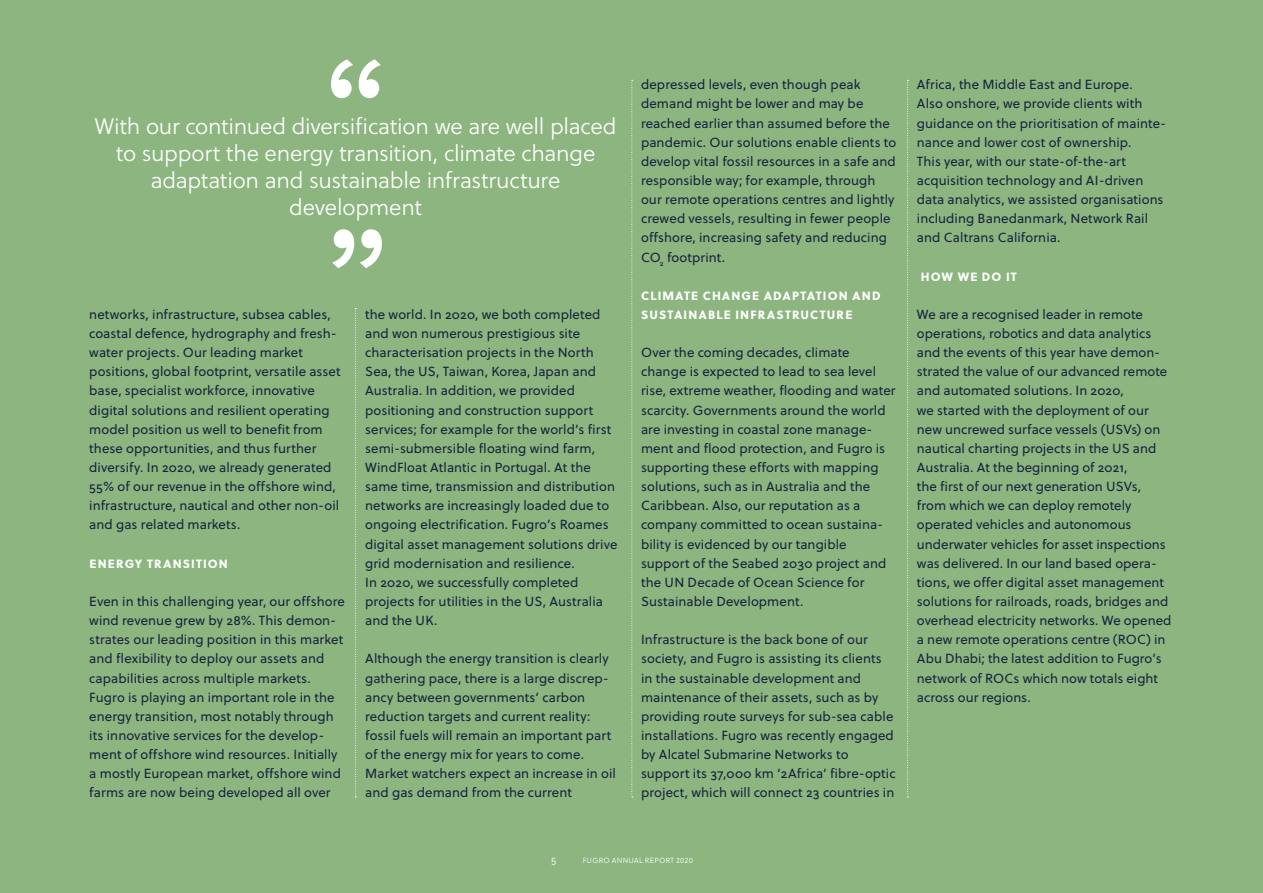
<style>
.page{position:relative;width:1263px;height:893px;background:#8cb57f}
.page>*{position:absolute;margin:0;border:0;box-sizing:border-box;transform-origin:0 0}
.t1{font:22.5px/27px "Soleil Lt";letter-spacing:-.01em;color:#fff;text-align:center}
.t2{font:13.2px/19.2px "Soleil";letter-spacing:.005em;color:#18233f}
.t3{font:12px/19.2px "Soleil Xb";letter-spacing:.095em;color:#fff}
.t4{font:10.5px "Soleil Lt";color:#fff}
.t5{font:7.5px "Soleil Lt";letter-spacing:.04em;color:#fff}
</style>
<div class="page">
<svg style="left:331px;top:59px;width:50px;height:39px"></svg>
<svg style="left:332px;top:229px;width:50px;height:39px"></svg>
<svg style="left:907px;top:80px;width:1px;height:717px"></svg>
<svg style="left:631px;top:80px;width:2px;height:717px"></svg>
<svg style="left:355px;top:308px;width:1px;height:489px"></svg>
<h1 class="t1" style="left:95px;top:113px;width:523px">With our continued diversification we are well placed to support the energy transition, climate change adaptation and sustainable infrastructure development</h1>
<p class="t2" style="left:89px;top:305px;width:253px">networks, infrastructure, subsea cables, coastal defence, hydrography and fresh&shy;water projects. Our leading market positions, global footprint, versatile asset base, specialist workforce, innovative digital solutions and resilient operating model position us well to benefit from these opportunities, and thus further diversify. In 2020, we already generated 55% of our revenue in the offshore wind, infrastructure, nautical and other non-oil and gas related markets.</p>
<p class="t3" style="left:89px;top:554px;width:140px">ENERGY TRANSITION</p>
<p class="t2" style="left:89px;top:592px;width:257px">Even in this challenging year, our offshore wind revenue grew by 28%. This demon&shy;strates our leading position in this market and flexibility to deploy our assets and capabilities across multiple markets.<br>Fugro is playing an important role in the energy transition, most notably through its innovative services for the develop&shy;ment of offshore wind resources. Initially a mostly European market, offshore wind farms are now being developed all over</p>
<p class="t2" style="left:365px;top:305px;width:254px">the world. In 2020, we both completed and won numerous prestigious site characterisation projects in the North Sea, the US, Taiwan, Korea, Japan and Australia. In addition, we provided positioning and construction support services; for example for the world’s first semi-submersible floating wind farm, WindFloat Atlantic in Portugal. At the same time, transmission and distribution networks are increasingly loaded due to ongoing electrification. Fugro’s Roames digital asset management solutions drive grid modernisation and resilience.<br>In 2020, we successfully completed projects for utilities in the US, Australia and the UK.</p>
<p class="t2" style="left:365px;top:649px;width:252px">Although the energy transition is clearly gathering pace, there is a large discrep&shy;ancy between governments’ carbon reduction targets and current reality: fossil fuels will remain an important part of the energy mix for years to come.<br>Market watchers expect an increase in oil and gas demand from the current</p>
<p class="t2" style="left:641px;top:75px;width:257px">depressed levels, even though peak demand might be lower and may be reached earlier than assumed before the pandemic. Our solutions enable clients to develop vital fossil resources in a safe and responsible way; for example, through our remote operations centres and lightly crewed vessels, resulting in fewer people offshore, increasing safety and reducing CO<sub>2</sub> footprint.</p>
<p class="t3" style="left:641px;top:286px;width:241px">CLIMATE CHANGE ADAPTATION AND<br>SUSTAINABLE INFRASTRUCTURE</p>
<p class="t2" style="left:641px;top:343px;width:256px">Over the coming decades, climate change is expected to lead to sea level rise, extreme weather, flooding and water scarcity. Governments around the world are investing in coastal zone manage&shy;ment and flood protection, and Fugro is supporting these efforts with mapping solutions, such as in Australia and the Caribbean. Also, our reputation as a company committed to ocean sustaina&shy;bility is evidenced by our tangible support of the Seabed 2030 project and the UN Decade of Ocean Science for Sustainable Development.</p>
<p class="t2" style="left:641px;top:630px;width:256px">Infrastructure is the back bone of our society, and Fugro is assisting its clients in the sustainable development and maintenance of their assets, such as by providing route surveys for sub-sea cable installations. Fugro was recently engaged by Alcatel Submarine Networks to support its 37,000 km ‘2Africa’ fibre-optic project, which will connect 23 countries in</p>
<p class="t2" style="left:917px;top:75px;width:251px">Africa, the Middle East and Europe.<br>Also onshore, we provide clients with guidance on the prioritisation of mainte&shy;nance and lower cost of ownership.<br>This year, with our state-of-the-art acquisition technology and AI-driven data analytics, we assisted organisations including Banedanmark, Network Rail and Caltrans California.</p>
<p class="t3" style="left:921px;top:267px;width:97px">HOW WE DO IT</p>
<p class="t2" style="left:917px;top:305px;width:256px">We are a recognised leader in remote operations, robotics and data analytics and the events of this year have demon&shy;strated the value of our advanced remote and automated solutions. In 2020,<br>we started with the deployment of our new uncrewed surface vessels (USVs) on nautical charting projects in the US and Australia. At the beginning of 2021,<br>the first of our next generation USVs, from which we can deploy remotely operated vehicles and autonomous underwater vehicles for asset inspections was delivered. In our land based opera&shy;tions, we offer digital asset management solutions for railroads, roads, bridges and overhead electricity networks. We opened a new remote operations centre (ROC) in Abu Dhabi; the latest addition to Fugro’s network of ROCs which now totals eight across our regions.</p>
<p class="t4" style="left:551px;top:853px;width:7px">5</p>
<p class="t5" style="left:583px;top:856px;width:112px">FUGRO ANNUAL REPORT 2020</p>
</div>
